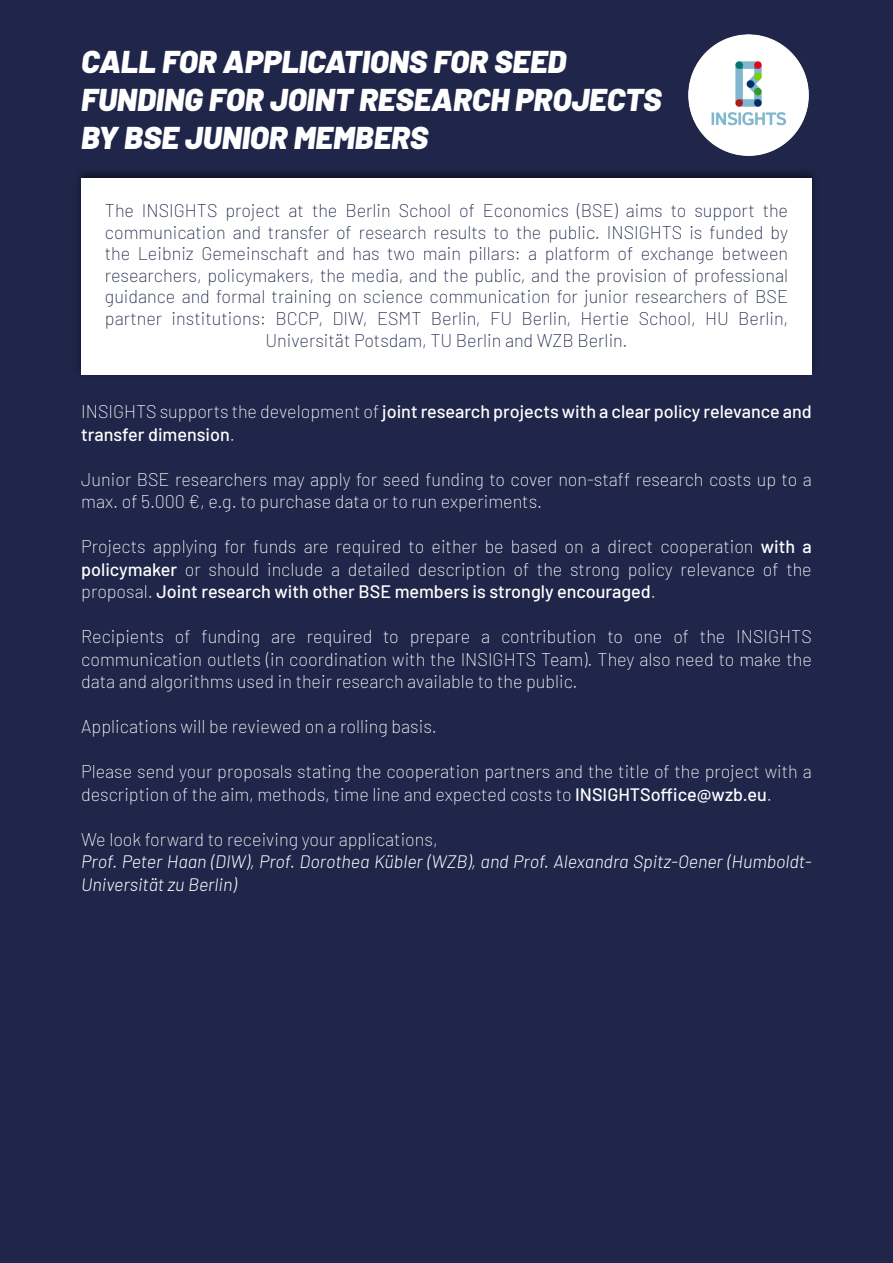
<style>
.page{position:relative;width:893px;height:1263px;background:#1f264a}
.page>*{position:absolute;margin:0;border:0;box-sizing:border-box;transform-origin:0 0}
.t1{font:italic 900 31.5px/37.8px "Barlow";color:#fff}
.t2{font:200 18px/22.5px "Barlow";color:#fff}
.t3{font:200 18px/21.6px "Barlow";color:#1f274a;text-align:center}
.t4{font:italic 300 18px/22.5px "Barlow";color:#fff}
.t5{font:500 18px/22.5px "Barlow";color:#fff}
.s1{font-weight:200}
.s2{font-weight:500}
</style>
<div class="page">
<img style="left:688px;top:34px;width:121px;height:122px">
<div style="left:73px;top:166px;width:747px;height:214px;background:#000;opacity:.51"></div>
<div style="left:81px;top:179px;width:731px;height:196px;background:#fff"></div>
<h1 class="t1" style="left:81px;top:41px;width:582px">CALL FOR APPLICATIONS FOR SEED<br>FUNDING FOR JOINT RESEARCH PROJECTS<br>BY BSE JUNIOR MEMBERS</h1>
<p class="t3" style="left:105px;top:198px;width:685px">The INSIGHTS project at the Berlin School of Economics (BSE) aims to support the communication and transfer of research results to the public. INSIGHTS is funded by the Leibniz Gemeinschaft and has two main pillars: a platform of exchange between researchers, policymakers, the media, and the public, and the provision of professional guidance and formal training on science communication for junior researchers of BSE partner institutions: BCCP, DIW, ESMT Berlin, FU Berlin, Hertie School, HU Berlin, Universität Potsdam, TU Berlin and WZB Berlin.</p>
<p class="t5" style="left:81px;top:399px;width:732px"><span class="s1">INSIGHTS supports the development of</span> joint research projects with a clear policy relevance and transfer dimension<span class="s1">.</span></p>
<p class="t2" style="left:81px;top:467px;width:732px">Junior BSE researchers may apply for seed funding to cover non-staff research costs up to a max. of 5.000 €, e.g. to purchase data or to run experiments.</p>
<p class="t2" style="left:81px;top:534px;width:732px;text-align:justify">Projects applying for funds are required to either be based on a direct cooperation <span class="s2">with a policymaker</span> or should include a detailed description of the strong policy relevance of the proposal. <span class="s2">Joint research with other BSE members is strongly encouraged</span>.</p>
<p class="t2" style="left:81px;top:624px;width:732px;text-align:justify">Recipients of funding are required to prepare a contribution to one of the INSIGHTS communication outlets (in coordination with the INSIGHTS Team). They also need to make the data and algorithms used in their research available to the public.</p>
<p class="t2" style="left:81px;top:714px;width:357px">Applications will be reviewed on a rolling basis.</p>
<p class="t2" style="left:81px;top:759px;width:732px">Please send your proposals stating the cooperation partners and the title of the project with a description of the aim, methods, time line and expected costs to <span class="s2">INSIGHTSoffice@wzb.eu</span>.</p>
<p class="t2" style="left:81px;top:827px;width:358px">We look forward to receiving your applications,</p>
<p class="t4" style="left:81px;top:849px;width:732px">Prof. Peter Haan (DIW), Prof. Dorothea Kübler (WZB), and Prof. Alexandra Spitz-Oener (Humboldt-<br>Universität zu Berlin)</p>
</div>
